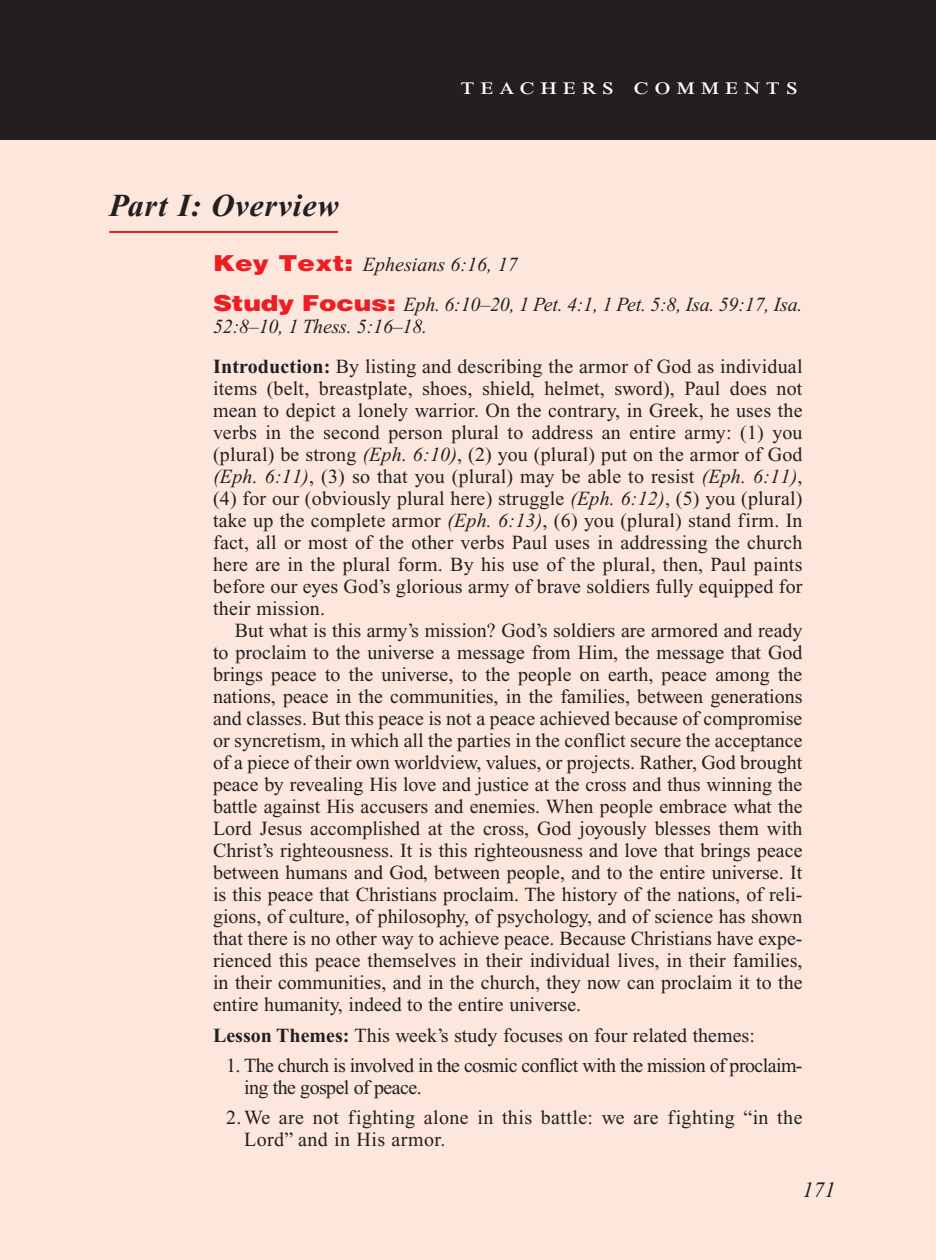
<style>
.page{position:relative;width:936px;height:1260px;background:#fff}
.page>*{position:absolute;margin:0;border:0;box-sizing:border-box;transform-origin:0 0}
.Main_Head_Teachers_C{font:italic 700 32px "Times New Roman PS Std";letter-spacing:.025em;color:#231f20}
.Teachers_Comments_He{font:24px "Times New Roman PS Std";letter-spacing:.2em;color:#fff;scale:1.2 1}
.PageNumbers{font:italic 22px "Times New Roman PS Std";color:#231f20}
.Objectives_Body_Text{font:20px/22px "Times New Roman PS Std";letter-spacing:.01em;color:#231f20;text-align:justify}
.Objectives_Body_Text-2{font:italic 20px/22px "Times New Roman PS Std";letter-spacing:-.01em;color:#231f20}
.Bulleted_Points1{font:20px/22px "Times New Roman PS Std";letter-spacing:-.03em;color:#231f20}
.Bulleted_Points1-2{font:20px/22px "Times New Roman PS Std";letter-spacing:.02em;color:#231f20}
.s1{font-family:"Helvetica LT Std";font-weight:900;font-style:normal;font-size:22px;color:#ee1d23}
.s2{font-weight:700}
.s3{font-style:italic}
</style>
<div class="page">
<div style="left:0;top:136px;width:936px;height:1124px;background:#fde7dc"></div>
<hr style="left:109px;top:231px;width:229px;height:2px;background:#ee1d23">
<div style="left:0;top:0;width:936px;height:140px;background:#231f20"></div>
<p class="Teachers_Comments_He" style="left:461px;top:73px;width:283px">teachers comments</p>
<p class="Main_Head_Teachers_C" style="left:109px;top:188px;width:231px">Part I: Overview</p>
<p class="Objectives_Body_Text-2" style="left:213px;top:253px;width:306px"><span class="s1">Key Text:</span> Ephesians 6:16, 17</p>
<p class="Objectives_Body_Text-2" style="left:213px;top:293px;width:591px"><span class="s1">Study Focus:</span> Eph. 6:10–20, 1 Pet. 4:1, 1 Pet. 5:8, Isa. 59:17, Isa.<br>52:8–10, 1 Thess. 5:16–18.</p>
<p class="Objectives_Body_Text" style="left:213px;top:355px;width:591px"><span class="s2">Introduction:</span> By listing and describing the armor of God as individual items (belt, breastplate, shoes, shield, helmet, sword), Paul does not mean to depict a lonely warrior. On the contrary, in Greek, he uses the verbs in the second person plural to address an entire army: (1) you (plural) be strong <span class="s3">(Eph. 6:10)</span>, (2) you (plural) put on the armor of God <span class="s3">(Eph. 6:11)</span>, (3) so that you (plural) may be able to resist <span class="s3">(Eph. 6:11)</span>, (4) for our (obviously plural here) struggle <span class="s3">(Eph. 6:12)</span>, (5) you (plural) take up the complete armor <span class="s3">(Eph. 6:13)</span>, (6) you (plural) stand firm. In fact, all or most of the other verbs Paul uses in addressing the church here are in the plural form. By his use of the plural, then, Paul paints before our eyes God’s glorious army of brave soldiers fully equipped for their mission.</p>
<p class="Objectives_Body_Text" style="left:213px;top:619px;width:591px;text-indent:22px">But what is this army’s mission? God’s soldiers are armored and ready to proclaim to the universe a message from Him, the message that God brings peace to the universe, to the people on earth, peace among the nations, peace in the communities, in the families, between generations and classes. But this peace is not a peace achieved because of compromise or syncretism, in which all the parties in the conflict secure the acceptance of a piece of their own worldview, values, or projects. Rather, God brought peace by revealing His love and justice at the cross and thus winning the battle against His accusers and enemies. When people embrace what the Lord Jesus accomplished at the cross, God joyously blesses them with Christ’s righteousness. It is this righteousness and love that brings peace between humans and God, between people, and to the entire universe. It is this peace that Christians proclaim. The history of the nations, of reli&shy;gions, of culture, of philosophy, of psychology, and of science has shown that there is no other way to achieve peace. Because Christians have expe&shy;rienced this peace themselves in their individual lives, in their families, in their communities, and in the church, they now can proclaim it to the entire humanity, indeed to the entire universe.</p>
<p class="Objectives_Body_Text" style="left:213px;top:1024px;width:543px"><span class="s2">Lesson Themes:</span> This week’s study focuses on four related themes:</p>
<p class="Bulleted_Points1" style="left:244px;top:1054px;width:560px;text-indent:-18px">1. The church is involved in the cosmic conflict with the mission of proclaim&shy;ing the gospel of peace.</p>
<p class="Bulleted_Points1-2" style="left:244px;top:1106px;width:560px;text-indent:-18px">2.We are not fighting alone in this battle: we are fighting “in the<br>Lord” and in His armor.</p>
<p class="PageNumbers" style="left:802px;top:1178px;width:34px">171</p>
</div>
